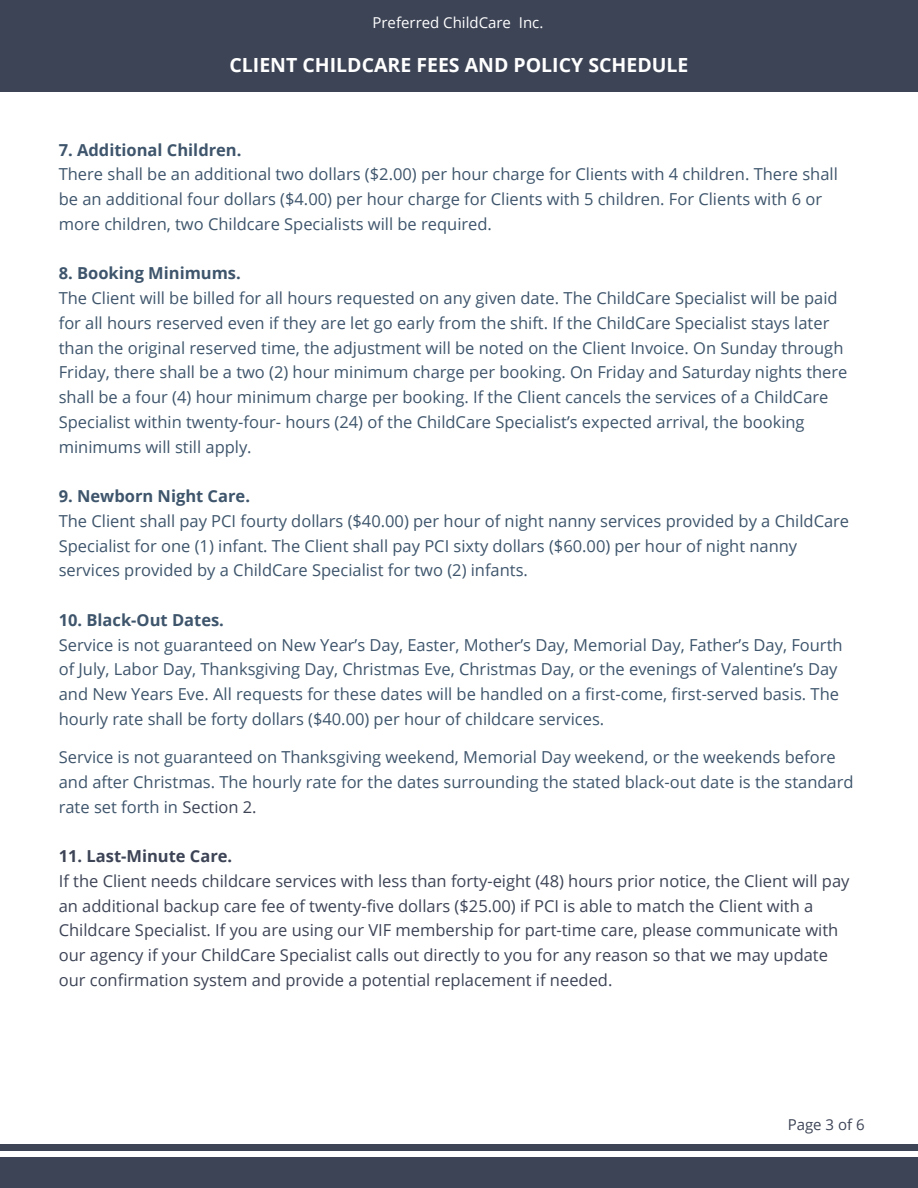
<style>
.page{position:relative;width:918px;height:1188px;background:#fff}
.page>*{position:absolute;margin:0;border:0;box-sizing:border-box;transform-origin:0 0}
.t1{font:700 19.5px "Open Sans";color:#fff}
.t2{font:16.5px/24.8px "Open Sans";color:#3e556c}
.t3{font:16.5px/24.8px "Open Sans";color:#3d4456}
.t4{font:700 16.5px "Open Sans";color:#3e556c}
.t5{font:700 16.5px "Open Sans";color:#3d4456}
.t6{font:15px "Open Sans";color:#fff}
.t7{font:15px "Open Sans";color:#3d4456}
.s1{color:#3d4456}
</style>
<div class="page">
<div style="left:0;top:0;width:918px;height:92px;background:#3d4456"></div>
<div style="left:0;top:1157px;width:918px;height:31px;background:#3d4456"></div>
<div style="left:0;top:1144px;width:918px;height:7px;background:#3d4456"></div>
<p class="t6" style="left:373px;top:12px;width:172px">Preferred ChildCare Inc.</p>
<p class="t1" style="left:229px;top:51px;width:461px">CLIENT CHILDCARE FEES AND POLICY SCHEDULE</p>
<p class="t4" style="left:59px;top:138px;width:184px">7. Additional Children.</p>
<p class="t2" style="left:59px;top:162px;width:781px">There shall be an additional two dollars ($2.00) per hour charge for Clients with 4 children. There shall be an additional four dollars ($4.00) per hour charge for Clients with 5 children. For Clients with 6 or more children, two Childcare Specialists will be required.</p>
<p class="t4" style="left:59px;top:262px;width:184px">8. Booking Minimums.</p>
<p class="t2" style="left:59px;top:285px;width:790px">The Client will be billed for all hours requested on any given date. The ChildCare Specialist will be paid for all hours reserved even if they are let go early from the shift. If the ChildCare Specialist stays later than the original reserved time, the adjustment will be noted on the Client Invoice. On Sunday through Friday, there shall be a two (2) hour minimum charge per booking. On Friday and Saturday nights there shall be a four (4) hour minimum charge per booking. If the Client cancels the services of a ChildCare Specialist within twenty-four- hours (24) of the ChildCare Specialist’s expected arrival, the booking minimums will still apply.</p>
<p class="t4" style="left:59px;top:485px;width:193px">9. Newborn Night Care.</p>
<p class="t2" style="left:59px;top:508px;width:792px">The Client shall pay PCI fourty dollars ($40.00) per hour of night nanny services provided by a ChildCare<br>Specialist for one (1) infant. The Client shall pay PCI sixty dollars ($60.00) per hour of night nanny services provided by a ChildCare Specialist for two (2) infants.</p>
<p class="t4" style="left:59px;top:608px;width:167px">10. Black-Out Dates.</p>
<p class="t2" style="left:59px;top:632px;width:785px">Service is not guaranteed on New Year’s Day, Easter, Mother’s Day, Memorial Day, Father’s Day, Fourth of July, Labor Day, Thanksgiving Day, Christmas Eve, Christmas Day, or the evenings of Valentine’s Day and New Years Eve. All requests for these dates will be handled on a first-come, first-served basis. The hourly rate shall be forty dollars ($40.00) per hour of childcare services.</p>
<p class="t2" style="left:59px;top:744px;width:796px">Service is not guaranteed on Thanksgiving weekend, Memorial Day weekend, or the weekends before and after Christmas. The hourly rate for the dates surrounding the stated black-out date is the standard rate set forth in <span class="s1">Section 2.</span></p>
<p class="t5" style="left:59px;top:845px;width:175px">11. Last-Minute Care.</p>
<p class="t3" style="left:59px;top:868px;width:792px">If the Client needs childcare services with less than forty-eight (48) hours prior notice, the Client will pay an additional backup care fee of twenty-five dollars ($25.00) if PCI is able to match the Client with a Childcare Specialist. If you are using our VIF membership for part-time care, please communicate with our agency if your ChildCare Specialist calls out directly to you for any reason so that we may update our confirmation system and provide a potential replacement if needed.</p>
<p class="t7" style="left:788px;top:1114px;width:78px">Page 3 of 6</p>
</div>
